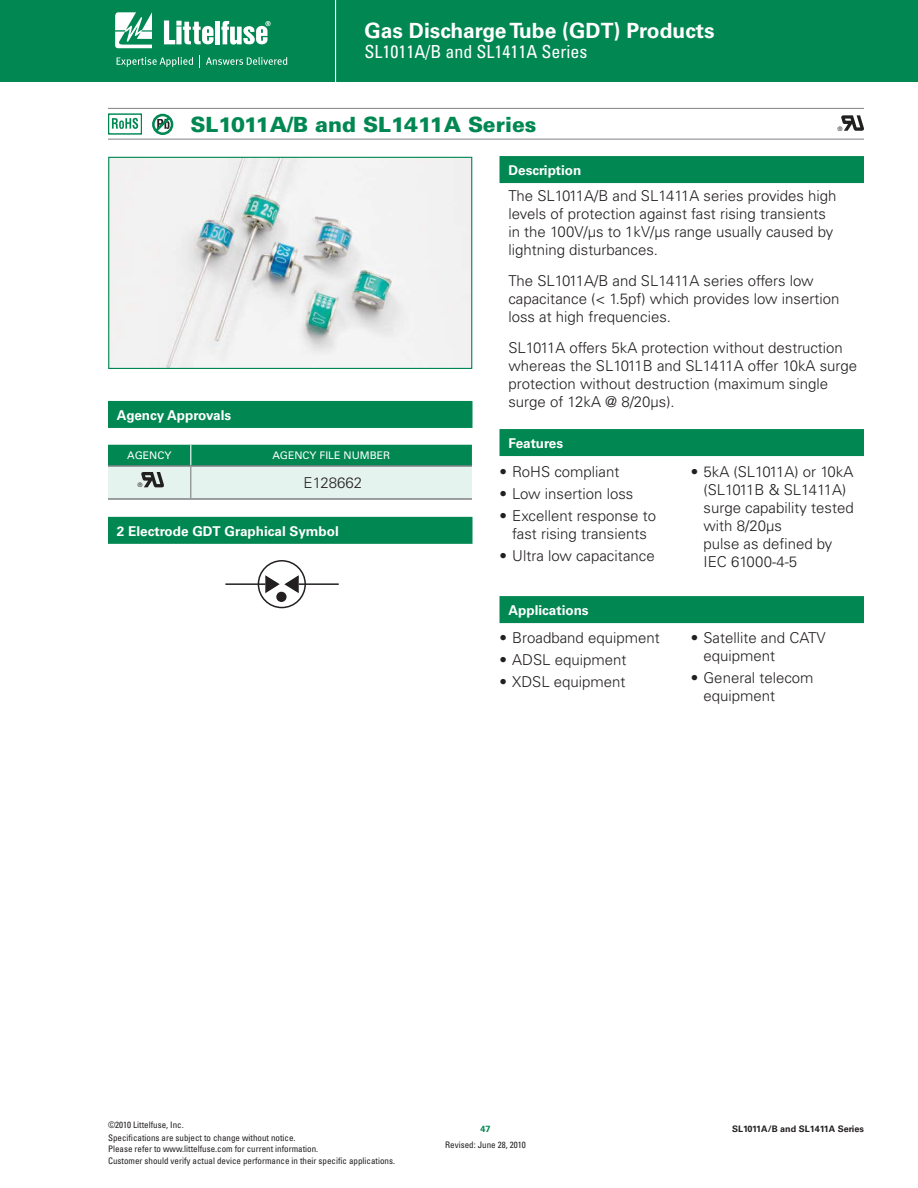
<style>
.page{position:relative;width:918px;height:1188px;background:#fff}
.page>*{position:absolute;margin:0;border:0;box-sizing:border-box;transform-origin:0 0}
.t1{font:700 21px "Univers LT Std";color:#fff}
.t2{font:900 21px "Univers LT Std";color:#008752}
.t3{font:condensed 18px "Univers LT Std";color:#fff}
.t4{font:300 15px/18px "Univers LT Std";color:#231f20}
.t5{font:700 13.5px "Univers LT Std";color:#fff}
.t6{font:10.5px "Univers LT Std";color:#fff}
.t7{font:condensed 9px/10.8px "Univers LT Std";color:#231f20}
.t8{font:700 9px "Univers LT Std";color:#231f20}
.t9{font:700 9px "Univers LT Std";color:#008752}
.t10{font:6.15px "Helvetica LT Std";color:#221f1f}
</style>
<div class="page">
<div style="left:0;top:0;width:918px;height:82px;background:#008752"></div>
<hr style="left:335px;top:0;width:1px;height:82px;background:#fff">
<svg style="left:115px;top:12px;width:37px;height:36px"></svg>
<div style="left:215px;top:21px;width:5px;height:23px;background:#fff"></div>
<svg style="left:221px;top:21px;width:50px;height:24px"></svg>
<svg style="left:164px;top:20px;width:49px;height:24px"></svg>
<svg style="left:117px;top:57px;width:76px;height:10px"></svg>
<svg style="left:199px;top:55px;width:1px;height:13px"></svg>
<svg style="left:206px;top:57px;width:81px;height:8px"></svg>
<div style="left:500px;top:156px;width:364px;height:27px;background:#008752"></div>
<div style="left:500px;top:429px;width:364px;height:27px;background:#008752"></div>
<div style="left:500px;top:596px;width:364px;height:27px;background:#008752"></div>
<hr style="left:108px;top:108px;width:756px;height:1px;background:#7f8185">
<hr style="left:108px;top:139px;width:756px;height:1px;background:#7f8185">
<hr style="left:108px;top:498px;width:364px;height:2px;background:#7f8185">
<svg style="left:108px;top:445px;width:364px;height:54px;background:#88c3ad"></svg>
<div style="left:108px;top:401px;width:365px;height:27px;background:#008752"></div>
<svg style="left:841px;top:115px;width:23px;height:16px"></svg>
<svg style="left:112px;top:118px;width:26px;height:11px"></svg>
<div style="left:108px;top:113px;width:34px;height:22px;border:1px solid #008752"></div>
<svg style="left:152px;top:114px;width:21px;height:21px"></svg>
<div style="left:108px;top:517px;width:365px;height:27px;background:#008752"></div>
<div style="left:258px;top:560px;width:48px;height:48px;border:2px solid #231f20;border-radius:50%"></div>
<hr style="left:225px;top:583px;width:40px;height:2px;background:#231f20">
<svg style="left:265px;top:575px;width:34px;height:20px"></svg>
<hr style="left:299px;top:583px;width:40px;height:2px;background:#231f20">
<div style="left:277px;top:592px;width:9px;height:9px;background:#231f20;border-radius:50%"></div>
<div style="left:276px;top:592px;width:11px;height:10px;border:2px solid #231f20;border-radius:50%"></div>
<img style="left:110px;top:159px;width:360px;height:208px">
<div style="left:108px;top:157px;width:364px;height:212px;border:1px solid #008752"></div>
<h1 class="t1" style="left:364px;top:22px;width:352px">Gas Discharge Tube (GDT) Products</h1>
<p class="t3" style="left:364px;top:45px;width:224px">SL1011A/B and SL1411A Series</p>
<h1 class="t2" style="left:190px;top:113px;width:348px">SL1011A/B and SL1411A Series</h1>
<p class="t10" style="left:838px;top:125px;width:6px">®</p>
<p class="t5" style="left:117px;top:410px;width:116px">Agency Approvals</p>
<p class="t6" style="left:127px;top:451px;width:46px">AGENCY</p>
<p class="t6" style="left:273px;top:451px;width:119px">AGENCY FILE NUMBER</p>
<p class="t10" style="left:138px;top:482px;width:6px">®</p>
<p class="t4" style="left:304px;top:475px;width:60px">E128662</p>
<p class="t5" style="left:117px;top:526px;width:223px">2 Electrode GDT Graphical Symbol</p>
<p class="t5" style="left:508px;top:165px;width:74px">Description</p>
<p class="t4" style="left:508px;top:188px;width:330px">The SL1011A/B and SL1411A series provides high levels of protection against fast rising transients in the 100V/μs to 1kV/μs range usually caused by lightning disturbances.</p>
<p class="t4" style="left:508px;top:273px;width:333px">The SL1011A/B and SL1411A series offers low capacitance (&lt; 1.5pf) which provides low insertion loss at high frequencies.</p>
<p class="t4" style="left:508px;top:340px;width:350px">SL1011A offers 5kA protection without destruction whereas the SL1011B and SL1411A offer 10kA surge protection without destruction (maximum single surge of 12kA @ 8/20μs).</p>
<p class="t5" style="left:508px;top:438px;width:56px">Features</p>
<p class="t4" style="left:500px;top:464px;width:121px">• RoHS compliant</p>
<p class="t4" style="left:500px;top:486px;width:135px">• Low insertion loss</p>
<p class="t4" style="left:500px;top:508px;width:158px;text-align:center">• Excellent response to fast rising transients</p>
<p class="t4" style="left:500px;top:548px;width:157px">• Ultra low capacitance</p>
<p class="t5" style="left:508px;top:605px;width:82px">Applications</p>
<p class="t4" style="left:500px;top:630px;width:162px">• Broadband equipment</p>
<p class="t4" style="left:500px;top:652px;width:128px">• ADSL equipment</p>
<p class="t4" style="left:500px;top:674px;width:128px">• XDSL equipment</p>
<p class="t4" style="left:704px;top:464px;width:152px;text-indent:-13px">• 5kA (SL1011A) or 10kA (SL1011B &amp; SL1411A) surge capability tested with 8/20μs<br>pulse as defined by<br>IEC 61000-4-5</p>
<p class="t4" style="left:704px;top:630px;width:124px;text-indent:-13px">• Satellite and CATV equipment</p>
<p class="t4" style="left:704px;top:670px;width:112px;text-indent:-13px">• General telecom equipment</p>
<p class="t7" style="left:108px;top:1120px;width:77px">©2010 Littelfuse, Inc.</p>
<p class="t7" style="left:108px;top:1133px;width:212px">Specifications are subject to change without notice.<br>Please refer to www.littelfuse.com for current information.</p>
<p class="t7" style="left:108px;top:1156px;width:288px">Customer should verify actual device performance in their specific applications.</p>
<p class="t9" style="left:480px;top:1125px;width:12px">47</p>
<p class="t7" style="left:445px;top:1140px;width:82px">Revised: June 28, 2010</p>
<p class="t8" style="left:732px;top:1125px;width:133px">SL1011A/B and SL1411A Series</p>
</div>
